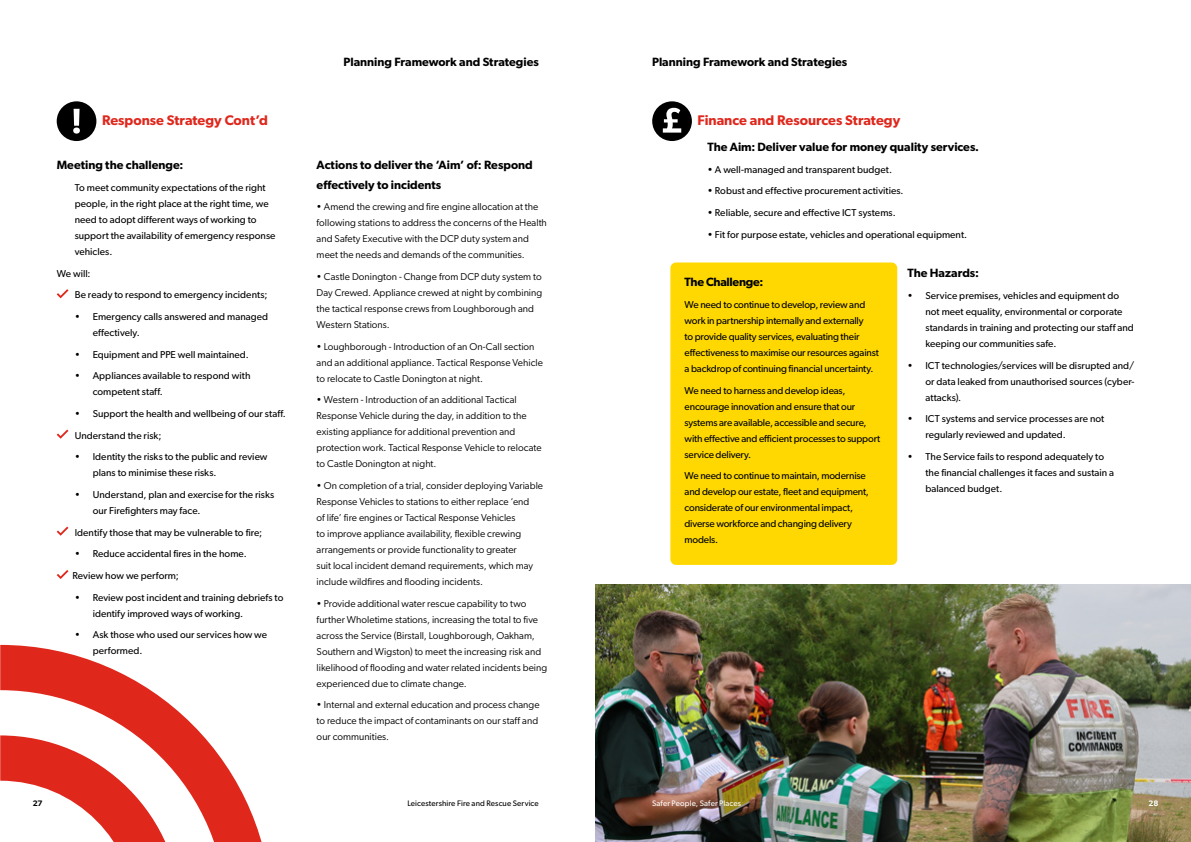
<style>
.page{position:relative;width:1191px;height:842px;background:#fff}
.page>*{position:absolute;margin:0;border:0;box-sizing:border-box;transform-origin:0 0}
.t1{font:600 14px "Gibson";color:#df271c}
.t2{font:600 12px/19.2px "Gibson";color:#000}
.t3{font:600 12px "Gibson";letter-spacing:-.02em;color:#000}
.t4{font:10px/16px "Gibson";color:#000}
.t5{font:10px/16px "Gibson";letter-spacing:.005em;color:#000}
.t6{font:8px "Gibson";letter-spacing:.015em;color:#000}
.t7{font:8px "Gibson";letter-spacing:.015em;color:#fff}
.t8{font:600 8px "Gibson";color:#000}
.t9{font:600 8px "Gibson";color:#fff}
</style>
<div class="page">
<svg style="left:57px;top:289px;width:11px;height:9px"></svg>
<svg style="left:57px;top:430px;width:11px;height:9px"></svg>
<svg style="left:57px;top:527px;width:11px;height:9px"></svg>
<svg style="left:57px;top:570px;width:11px;height:9px"></svg>
<div style="left:57px;top:101px;width:39px;height:40px;background:#000;border-radius:50%"></div>
<svg style="left:73px;top:109px;width:7px;height:25px"></svg>
<svg style="left:0;top:645px;width:262px;height:197px"></svg>
<div style="left:652px;top:101px;width:40px;height:40px;background:#000;border-radius:50%"></div>
<svg style="left:663px;top:108px;width:18px;height:25px"></svg>
<img style="left:595px;top:584px;width:596px;height:258px">
<div style="left:670px;top:262px;width:227px;height:303px;background:#fed800;border-radius:6px"></div>
<h1 class="t1" style="left:102px;top:111px;width:167px">Response Strategy Cont’d</h1>
<p class="t2" style="left:57px;top:155px;width:128px">Meeting the challenge:</p>
<p class="t4" style="left:75px;top:179px;width:202px">To meet community expectations of the right people, in the right place at the right time, we need to adopt different ways of working to support the availability of emergency response vehicles.</p>
<p class="t4" style="left:75px;top:262px;width:194px;line-height:21.7px;text-indent:-18px">We will:<br>Be ready to respond to emergency incidents;</p>
<p class="t4" style="left:93px;top:308px;width:177px;text-indent:-18px">• Emergency calls answered and managed effectively.</p>
<p class="t4" style="left:75px;top:346px;width:175px">• Equipment and PPE well maintained.</p>
<p class="t4" style="left:93px;top:368px;width:159px;text-indent:-18px">• Appliances available to respond with competent staff.</p>
<p class="t4" style="left:75px;top:403px;width:213px;line-height:21.7px">• Support the health and wellbeing of our staff.<br>Understand the risk;</p>
<p class="t4" style="left:93px;top:449px;width:176px;text-indent:-18px">• Identity the risks to the public and review plans to minimise these risks.</p>
<p class="t4" style="left:93px;top:486px;width:183px;text-indent:-18px">• Understand, plan and exercise for the risks our Firefighters may face.</p>
<p class="t4" style="left:75px;top:524px;width:189px">Identify those that may be vulnerable to fire;</p>
<p class="t4" style="left:72px;top:543px;width:176px;line-height:21.7px">• Reduce accidental fires in the home.<br>Review how we perform;</p>
<p class="t4" style="left:93px;top:589px;width:192px;text-indent:-18px">• Review post incident and training debriefs to identify improved ways of working.</p>
<p class="t4" style="left:93px;top:627px;width:176px;text-indent:-18px">• Ask those who used our services how we performed.</p>
<p class="t2" style="left:344px;top:52px;width:197px">Planning Framework and Strategies</p>
<p class="t2" style="left:652px;top:52px;width:197px">Planning Framework and Strategies</p>
<p class="t2" style="left:317px;top:155px;width:218px">Actions to deliver the ‘Aim’ of: Respond effectively to incidents</p>
<p class="t5" style="left:317px;top:199px;width:232px">• Amend the crewing and fire engine allocation at the following stations to address the concerns of the Health and Safety Executive with the DCP duty system and meet the needs and demands of the communities.</p>
<p class="t5" style="left:317px;top:268px;width:227px">• Castle Donington - Change from DCP duty system to Day Crewed. Appliance crewed at night by combining the tactical response crews from Loughborough and Western Stations.</p>
<p class="t5" style="left:317px;top:338px;width:228px">• Loughborough - Introduction of an On-Call section and an additional appliance. Tactical Response Vehicle to relocate to Castle Donington at night.</p>
<p class="t5" style="left:317px;top:392px;width:226px">• Western - Introduction of an additional Tactical Response Vehicle during the day, in addition to the existing appliance for additional prevention and protection work. Tactical Response Vehicle to relocate to Castle Donington at night.</p>
<p class="t5" style="left:317px;top:477px;width:228px">• On completion of a trial, consider deploying Variable Response Vehicles to stations to either replace ‘end<br>of life’ fire engines or Tactical Response Vehicles<br>to improve appliance availability, flexible crewing arrangements or provide functionality to greater<br>suit local incident demand requirements, which may include wildfires and flooding incidents.</p>
<p class="t5" style="left:317px;top:595px;width:232px">• Provide additional water rescue capability to two further Wholetime stations, increasing the total to five across the Service (Birstall, Loughborough, Oakham, Southern and Wigston) to meet the increasing risk and likelihood of flooding and water related incidents being experienced due to climate change.</p>
<p class="t5" style="left:317px;top:697px;width:224px">• Internal and external education and process change to reduce the impact of contaminants on our staff and our communities.</p>
<h1 class="t1" style="left:697px;top:111px;width:204px">Finance and Resources Strategy</h1>
<p class="t2" style="left:707px;top:137px;width:273px">The Aim: Deliver value for money quality services.</p>
<p class="t4" style="left:707px;top:161px;width:186px">• A well-managed and transparent budget.</p>
<p class="t4" style="left:707px;top:183px;width:197px">• Robust and effective procurement activities.</p>
<p class="t4" style="left:707px;top:204px;width:190px">• Reliable, secure and effective ICT systems.</p>
<p class="t4" style="left:707px;top:226px;width:261px">• Fit for purpose estate, vehicles and operational equipment.</p>
<p class="t3" style="left:684px;top:275px;width:80px">The Challenge:</p>
<p class="t4" style="left:684px;top:296px;width:196px">We need to continue to develop, review and work in partnership internally and externally<br>to provide quality services, evaluating their effectiveness to maximise our resources against a backdrop of continuing financial uncertainty.</p>
<p class="t4" style="left:684px;top:382px;width:197px">We need to harness and develop ideas, encourage innovation and ensure that our systems are available, accessible and secure, with effective and efficient processes to support service delivery.</p>
<p class="t4" style="left:684px;top:468px;width:186px">We need to continue to maintain, modernise and develop our estate, fleet and equipment, considerate of our environmental impact, diverse workforce and changing delivery models.</p>
<p class="t2" style="left:907px;top:263px;width:73px">The Hazards:</p>
<p class="t4" style="left:925px;top:287px;width:210px;text-indent:-18px">• Service premises, vehicles and equipment do not meet equality, environmental or corporate standards in training and protecting our staff and keeping our communities safe.</p>
<p class="t4" style="left:925px;top:357px;width:210px;text-align:justify;text-indent:-18px">• ICT technologies/services will be disrupted and/ or data leaked from unauthorised sources (cyber&shy;attacks).</p>
<p class="t4" style="left:925px;top:411px;width:180px;text-indent:-18px">• ICT systems and service processes are not regularly reviewed and updated.</p>
<p class="t4" style="left:925px;top:448px;width:190px;text-indent:-18px">• The Service fails to respond adequately to the financial challenges it faces and sustain a balanced budget.</p>
<p class="t8" style="left:33px;top:798px;width:11px">27</p>
<p class="t6" style="left:407px;top:798px;width:133px">Leicestershire Fire and Rescue Service</p>
<p class="t7" style="left:652px;top:798px;width:90px">Safer People, Safer Places</p>
<p class="t9" style="left:1148px;top:798px;width:11px">28</p>
</div>
